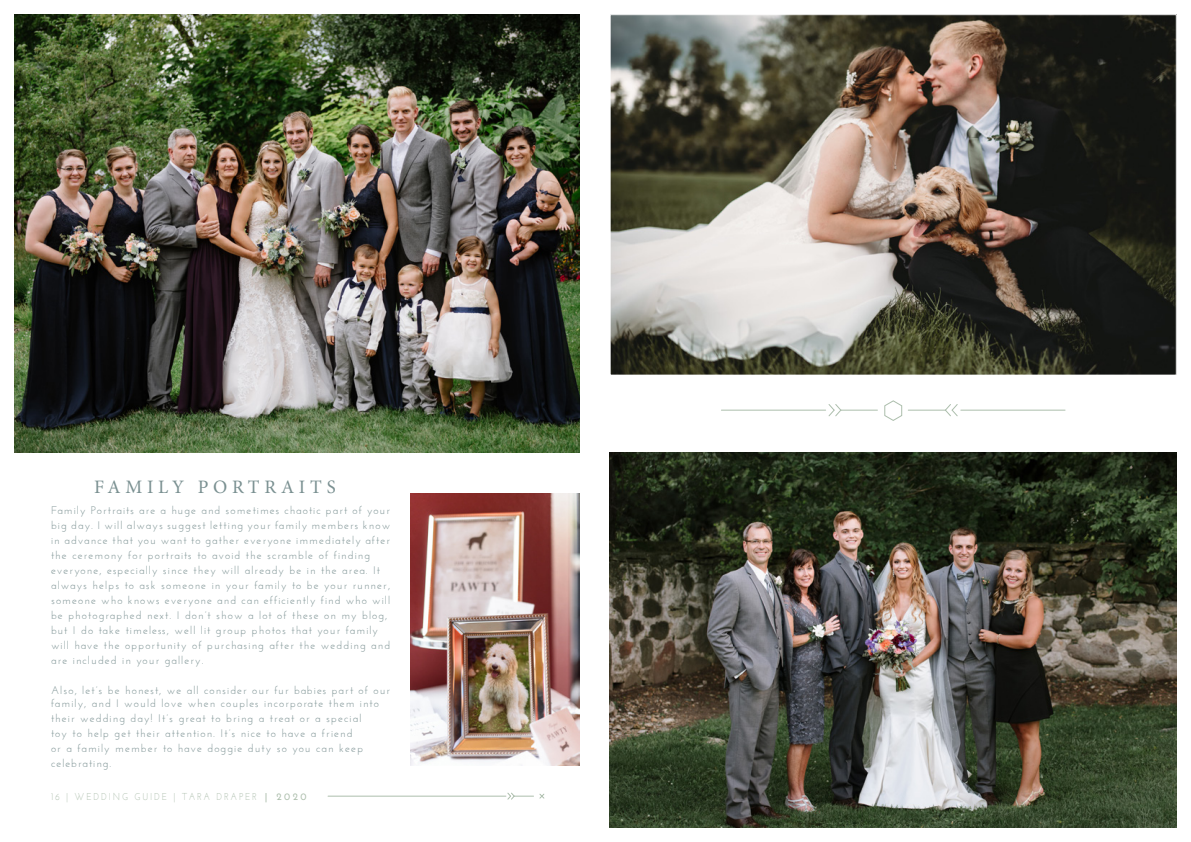
<style>
.page{position:relative;width:1191px;height:842px;background:#fff}
.page>*{position:absolute;margin:0;border:0;box-sizing:border-box;transform-origin:0 0}
.t1{font:19px "Minion Pro";letter-spacing:.25em;color:#7a9091}
.t2{font:11px/15px "Josefin Sans";letter-spacing:.1em;color:#7a9091}
.t3{font:10px "Josefin Sans";letter-spacing:.2em;color:#acbeac;scale:.9 1}
.s1{font-weight:700}
</style>
<div class="page">
<hr style="left:328px;top:796px;width:178px;height:1px;background:#acbeac">
<svg style="left:506px;top:792px;width:39px;height:8px"></svg>
<img style="left:14px;top:14px;width:566px;height:438px">
<img style="left:611px;top:16px;width:563px;height:358px">
<img style="left:609px;top:452px;width:567px;height:376px">
<img style="left:410px;top:494px;width:170px;height:271px">
<hr style="left:721px;top:410px;width:104px;height:1px;background:#acbeac">
<hr style="left:960px;top:410px;width:105px;height:1px;background:#acbeac">
<hr style="left:841px;top:410px;width:36px;height:1px;background:#acbeac">
<svg style="left:828px;top:404px;width:14px;height:13px"></svg>
<hr style="left:908px;top:410px;width:37px;height:1px;background:#acbeac">
<svg style="left:944px;top:404px;width:14px;height:13px"></svg>
<svg style="left:884px;top:400px;width:19px;height:21px"></svg>
<h1 class="t1" style="left:94px;top:474px;width:243px">FAMILY PORTRAITS</h1>
<p class="t2" style="left:51px;top:503px;width:341px">Family Portraits are a huge and sometimes chaotic part of your big day. I will always suggest letting your family members know in advance that you want to gather everyone immediately after the ceremony for portraits to avoid the scramble of finding everyone, especially since they will already be in the area. It always helps to ask someone in your family to be your runner, someone who knows everyone and can efficiently find who will be photographed next. I don’t show a lot of these on my blog, but I do take timeless, well lit group photos that your family will have the opportunity of purchasing after the wedding and are included in your gallery.</p>
<p class="t2" style="left:51px;top:682px;width:341px">Also, let’s be honest, we all consider our fur babies part of our</p>
<p class="t2" style="left:51px;top:696px;width:329px">family, and I would love when couples incorporate them into their wedding day! It’s great to bring a treat or a special toy to help get their attention. It’s nice to have a friend<br>or a family member to have doggie duty so you can keep celebrating.</p>
<p class="t3" style="left:51px;top:790px;width:285px">16 | WEDDING GUIDE | TARA DRAPER <span class="s1">| 2020</span></p>
</div>
